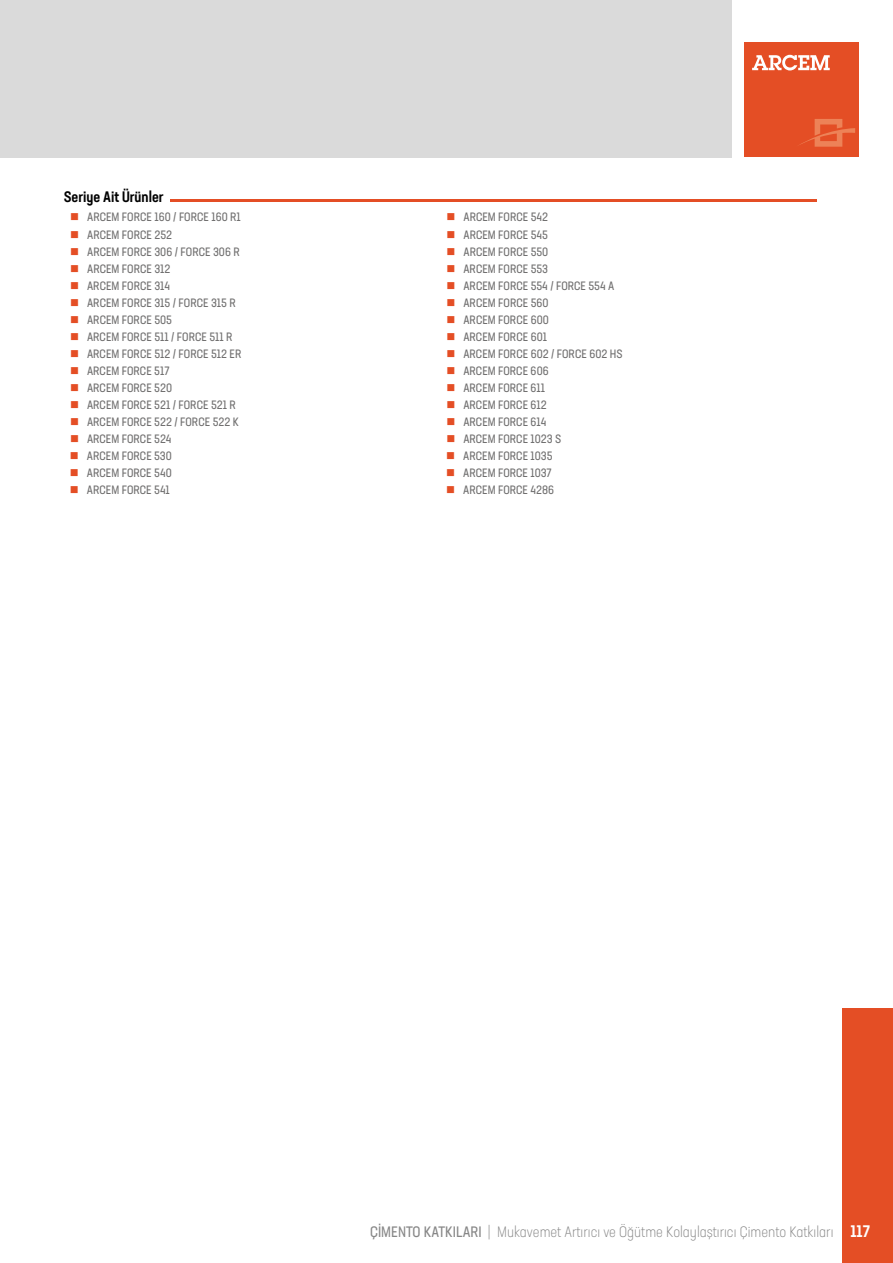
<style>
.page{position:relative;width:893px;height:1263px;background:#fff}
.page>*{position:absolute;margin:0;border:0;box-sizing:border-box;transform-origin:0 0}
.t1{font:300 condensed 15px "Neusa Next Pro";color:#878787}
.t2{font:500 condensed 15px "Neusa Next Pro";color:#000}
.t3{font:condensed 12px "Neusa Next Pro";color:#706f6f}
.s1{font-weight:400}
.s2{font-weight:500;font-size:16.5px;color:#fff}
</style>
<div class="page">
<div style="left:744px;top:43px;width:115px;height:114px;background:#e44e25"></div>
<svg style="left:799px;top:119px;width:56px;height:28px"></svg>
<svg style="left:752px;top:55px;width:78px;height:15px"></svg>
<div style="left:0;top:0;width:731px;height:157px;background:#dadada"></div>
<div style="left:842px;top:1008px;width:51px;height:255px;background:#e44e25"></div>
<hr style="left:170px;top:200px;width:646px;height:2px;background:#e44e25">
<p class="t2" style="left:64px;top:187px;width:101px">Seriye Ait Ürünler</p>
<p class="t3" style="left:87px;top:210px;width:155px">ARCEM FORCE 160 / FORCE 160 R1</p>
<p class="t3" style="left:463px;top:210px;width:86px">ARCEM FORCE 542</p>
<p class="t3" style="left:87px;top:227px;width:86px">ARCEM FORCE 252</p>
<p class="t3" style="left:463px;top:227px;width:86px">ARCEM FORCE 545</p>
<p class="t3" style="left:87px;top:244px;width:154px">ARCEM FORCE 306 / FORCE 306 R</p>
<p class="t3" style="left:463px;top:244px;width:86px">ARCEM FORCE 550</p>
<p class="t3" style="left:87px;top:261px;width:85px">ARCEM FORCE 312</p>
<p class="t3" style="left:463px;top:261px;width:86px">ARCEM FORCE 553</p>
<p class="t3" style="left:87px;top:278px;width:84px">ARCEM FORCE 314</p>
<p class="t3" style="left:463px;top:278px;width:152px">ARCEM FORCE 554 / FORCE 554 A</p>
<p class="t3" style="left:87px;top:295px;width:150px">ARCEM FORCE 315 / FORCE 315 R</p>
<p class="t3" style="left:463px;top:295px;width:87px">ARCEM FORCE 560</p>
<p class="t3" style="left:87px;top:312px;width:87px">ARCEM FORCE 505</p>
<p class="t3" style="left:463px;top:312px;width:87px">ARCEM FORCE 600</p>
<p class="t3" style="left:87px;top:329px;width:147px">ARCEM FORCE 511 / FORCE 511 R</p>
<p class="t3" style="left:463px;top:329px;width:85px">ARCEM FORCE 601</p>
<p class="t3" style="left:87px;top:346px;width:156px">ARCEM FORCE 512 / FORCE 512 ER</p>
<p class="t3" style="left:463px;top:346px;width:161px">ARCEM FORCE 602 / FORCE 602 HS</p>
<p class="t3" style="left:87px;top:363px;width:84px">ARCEM FORCE 517</p>
<p class="t3" style="left:463px;top:363px;width:87px">ARCEM FORCE 606</p>
<p class="t3" style="left:87px;top:380px;width:87px">ARCEM FORCE 520</p>
<p class="t3" style="left:463px;top:380px;width:83px">ARCEM FORCE 611</p>
<p class="t3" style="left:87px;top:397px;width:150px">ARCEM FORCE 521 / FORCE 521 R</p>
<p class="t3" style="left:463px;top:397px;width:85px">ARCEM FORCE 612</p>
<p class="t3" style="left:87px;top:414px;width:153px">ARCEM FORCE 522 / FORCE 522 K</p>
<p class="t3" style="left:463px;top:414px;width:85px">ARCEM FORCE 614</p>
<p class="t3" style="left:87px;top:431px;width:86px">ARCEM FORCE 524</p>
<p class="t3" style="left:463px;top:431px;width:100px">ARCEM FORCE 1023 S</p>
<p class="t3" style="left:87px;top:448px;width:86px">ARCEM FORCE 530</p>
<p class="t3" style="left:463px;top:448px;width:91px">ARCEM FORCE 1035</p>
<p class="t3" style="left:87px;top:465px;width:86px">ARCEM FORCE 540</p>
<p class="t3" style="left:463px;top:465px;width:90px">ARCEM FORCE 1037</p>
<p class="t3" style="left:87px;top:482px;width:84px">ARCEM FORCE 541</p>
<p class="t3" style="left:463px;top:482px;width:92px">ARCEM FORCE 4286</p>
<p class="t1" style="left:370px;top:1223px;width:501px"><span class="s1">ÇİMENTO KATKILARI</span> | Mukavemet Artırıcı ve Öğütme Kolaylaştırıcı Çimento Katkıları <span class="s2">117</span></p>
</div>
